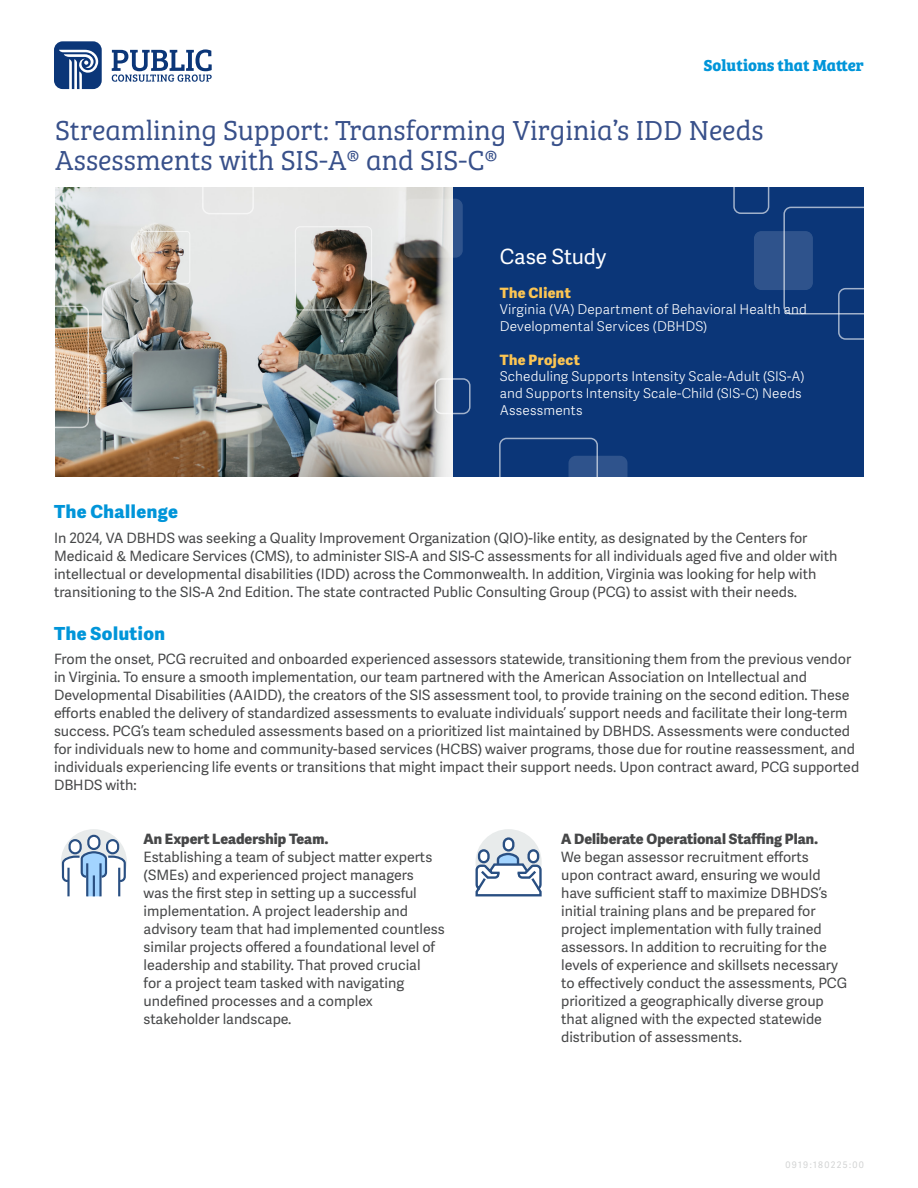
<style>
.page{position:relative;width:918px;height:1188px;background:#fff}
.page>*{position:absolute;margin:0;border:0;box-sizing:border-box;transform-origin:0 0}
.Subject_Header{font:28.5px/30px "Bree Serif Lt";color:#38508a}
.Case_Study{font:21px "Adelle Sans";color:#fff}
.SubHead{font:18px "Adelle Sans Eb";letter-spacing:.03em;color:#0095d9}
.t1{font:700 16.5px "Bree Serif";color:#0095d9}
.Body_Copy{font:14.25px/18px "Adelle Sans";color:#464748}
.The_Client___Project{font:14.25px "Adelle Sans Eb";letter-spacing:.03em;color:#fcc553}
.Client_Description{font:13.5px/16.8px "Adelle Sans Lt";letter-spacing:.01em;color:#fff}
.MKT_CODE{font:9px "Adelle Sans";letter-spacing:.15em;color:#d2d3d3}
.s1{font-weight:800}
</style>
<div class="page">
<svg style="left:54px;top:41px;width:48px;height:48px"></svg>
<svg style="left:112px;top:49px;width:100px;height:33px"></svg>
<div style="left:453px;top:187px;width:411px;height:290px;background:#0b3678"></div>
<img style="left:55px;top:187px;width:398px;height:290px">
<div style="left:783px;top:207px;width:99px;height:108px;border:2px solid #fff;border-radius:7px"></div>
<div style="left:499px;top:438px;width:99px;height:108px;border:2px solid #fff;border-radius:7px"></div>
<div style="left:733px;top:178px;width:36px;height:36px;border:2px solid #fff;border-radius:7px"></div>
<div style="left:838px;top:288px;width:52px;height:52px;border:2px solid #fff;border-radius:7px"></div>
<div style="left:434px;top:378px;width:37px;height:36px;border:2px solid #fff;border-radius:7px"></div>
<div style="left:755px;top:232px;width:57px;height:57px;background:#2f538c;border-radius:7px"></div>
<div style="left:754px;top:231px;width:59px;height:59px;border:2px solid #fff;border-radius:7px"></div>
<svg style="left:569px;top:457px;width:58px;height:57px"></svg>
<div style="left:569px;top:456px;width:58px;height:59px;border:2px solid #fff;border-radius:7px"></div>
<div style="left:295px;top:226px;width:77px;height:85px;border:1px solid #fff;border-radius:5px"></div>
<svg style="left:405px;top:199px;width:57px;height:58px;background:#b1b5bb"></svg>
<div style="left:404px;top:199px;width:59px;height:59px;border:2px solid #fff;border-radius:7px"></div>
<svg style="left:434px;top:377px;width:19px;height:38px"></svg>
<svg style="left:226px;top:412px;width:35px;height:35px"></svg>
<div style="left:226px;top:411px;width:36px;height:36px;border:2px solid #fff;border-radius:7px"></div>
<svg style="left:18px;top:258px;width:58px;height:57px"></svg>
<div style="left:17px;top:257px;width:59px;height:59px;border:2px solid #fff;border-radius:7px"></div>
<div style="left:202px;top:163px;width:52px;height:51px;border:2px solid #fff;border-radius:7px"></div>
<svg style="left:17px;top:306px;width:72px;height:122px"></svg>
<div style="left:141px;top:231px;width:49px;height:53px;border:1px solid #fff;border-radius:3px"></div>
<div style="left:61px;top:829px;width:66px;height:66px;background:#e8ebeb;border-radius:50%"></div>
<div style="left:88px;top:836px;width:11px;height:13px;background:#fff;border-radius:6px"></div>
<div style="left:87px;top:835px;width:13px;height:15px;border:2px solid #294f82;border-radius:6px"></div>
<div style="left:107px;top:840px;width:11px;height:13px;background:#fff;border-radius:6px"></div>
<div style="left:106px;top:839px;width:13px;height:15px;border:2px solid #294f82;border-radius:6px"></div>
<svg style="left:61px;top:850px;width:66px;height:47px"></svg>
<div style="left:70px;top:840px;width:11px;height:13px;background:#fff;border-radius:6px"></div>
<div style="left:69px;top:839px;width:13px;height:15px;border:2px solid #294f82;border-radius:6px"></div>
<hr style="left:99px;top:863px;width:3px;height:33px;background:#294f82">
<hr style="left:86px;top:863px;width:2px;height:33px;background:#294f82">
<hr style="left:93px;top:875px;width:2px;height:21px;background:#294f82">
<div style="left:476px;top:829px;width:66px;height:66px;background:#e8ebeb;border-radius:50%"></div>
<div style="left:527px;top:849px;width:12px;height:14px;border:2px solid #294f82;border-radius:5px"></div>
<svg style="left:475px;top:852px;width:67px;height:45px"></svg>
<div style="left:479px;top:850px;width:10px;height:12px;background:#fff;border-radius:5px"></div>
<div style="left:478px;top:849px;width:12px;height:14px;border:2px solid #294f82;border-radius:5px"></div>
<div style="left:504px;top:839px;width:9px;height:11px;background:#fff;border-radius:5px"></div>
<div style="left:503px;top:837px;width:11px;height:15px;border:2px solid #294f82;border-radius:5px"></div>
<p class="t1" style="left:704px;top:52px;width:162px">Solutions that Matter</p>
<p class="Subject_Header" style="left:55px;top:114px;width:710px">Streamlining Support: Transforming Virginia’s IDD Needs<br>Assessments with SIS-A® and SIS-C®</p>
<p class="Case_Study" style="left:500px;top:242px;width:108px">Case Study</p>
<p class="The_Client___Project" style="left:500px;top:282px;width:73px">The Client</p>
<p class="Client_Description" style="left:500px;top:301px;width:309px">Virginia (VA) Department of Behavioral Health and<br>Developmental Services (DBHDS)</p>
<p class="The_Client___Project" style="left:500px;top:349px;width:82px">The Project</p>
<p class="Client_Description" style="left:500px;top:368px;width:306px">Scheduling Supports Intensity Scale-Adult (SIS-A) and Supports Intensity Scale-Child (SIS-C) Needs<br>Assessments</p>
<p class="SubHead" style="left:54px;top:498px;width:126px">The Challenge</p>
<p class="Body_Copy" style="left:54px;top:528px;width:785px">In 2024, VA DBHDS was seeking a Quality Improvement Organization (QIO)-like entity, as designated by the Centers for Medicaid &amp; Medicare Services (CMS), to administer SIS-A and SIS-C assessments for all individuals aged five and older with intellectual or developmental disabilities (IDD) across the Commonwealth. In addition, Virginia was looking for help with transitioning to the SIS-A 2nd Edition. The state contracted Public Consulting Group (PCG) to assist with their needs.</p>
<p class="SubHead" style="left:54px;top:620px;width:113px">The Solution</p>
<p class="Body_Copy" style="left:54px;top:650px;width:807px">From the onset, PCG recruited and onboarded experienced assessors statewide, transitioning them from the previous vendor in Virginia. To ensure a smooth implementation, our team partnered with the American Association on Intellectual and Developmental Disabilities (AAIDD), the creators of the SIS assessment tool, to provide training on the second edition. These efforts enabled the delivery of standardized assessments to evaluate individuals’ support needs and facilitate their long-term success. PCG’s team scheduled assessments based on a prioritized list maintained by DBHDS. Assessments were conducted for individuals new to home and community-based services (HCBS) waiver programs, those due for routine reassessment, and individuals experiencing life events or transitions that might impact their support needs. Upon contract award, PCG supported DBHDS with:</p>
<p class="Body_Copy" style="left:144px;top:830px;width:303px"><span class="s1">An Expert Leadership Team.<br></span>Establishing a team of subject matter experts (SMEs) and experienced project managers<br>was the first step in setting up a successful implementation. A project leadership and advisory team that had implemented countless similar projects offered a foundational level of leadership and stability. That proved crucial<br>for a project team tasked with navigating undefined processes and a complex stakeholder landscape.</p>
<p class="Body_Copy" style="left:561px;top:830px;width:288px"><span class="s1">A Deliberate Operational Staffing Plan.<br></span>We began assessor recruitment efforts<br>upon contract award, ensuring we would have sufficient staff to maximize DBHDS’s initial training plans and be prepared for project implementation with fully trained assessors. In addition to recruiting for the levels of experience and skillsets necessary to effectively conduct the assessments, PCG prioritized a geographically diverse group that aligned with the expected statewide distribution of assessments.</p>
<p class="MKT_CODE" style="left:785px;top:1158px;width:80px">0919:180225:00</p>
</div>
